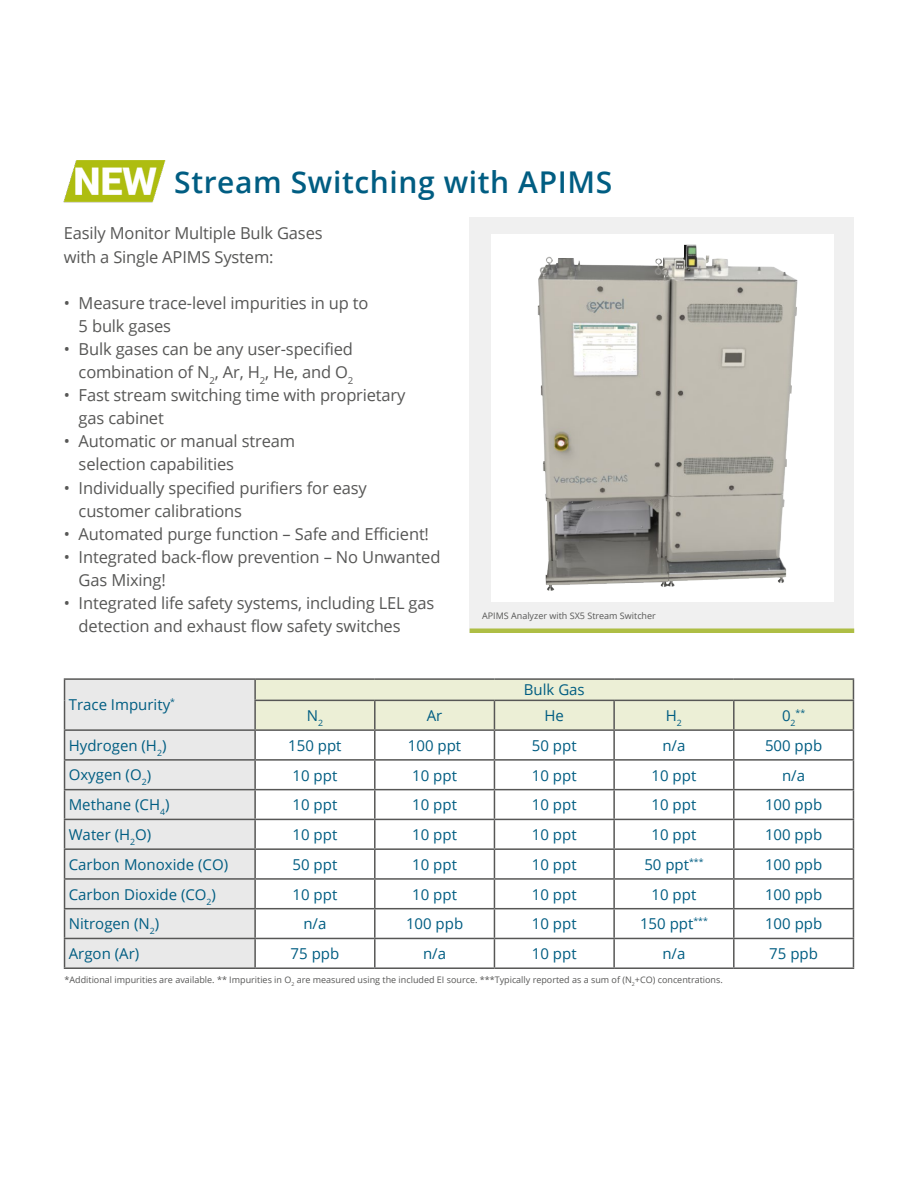
<style>
.page{position:relative;width:918px;height:1188px;background:#fff}
.page>*{position:absolute;margin:0;border:0;box-sizing:border-box;transform-origin:0 0}
.t1{font:600 30px "Open Sans";letter-spacing:.02em;color:#005d82}
.t2{font:16.5px/23.1px "Open Sans";letter-spacing:-.01em;color:#575756}
.t3{font:15px "Open Sans";color:#005d82}
.t4{font:9px "Open Sans";color:#575756}
.t5{font:8.7px "Open Sans";color:#005d82}
</style>
<div class="page">
<img style="left:64px;top:161px;width:101px;height:41px">
<div style="left:470px;top:217px;width:384px;height:416px;background:#f0f0f0"></div>
<div style="left:470px;top:628px;width:384px;height:5px;background:#aebe45"></div>
<div style="left:491px;top:235px;width:342px;height:367px;background:#fff"></div>
<img style="left:537px;top:244px;width:261px;height:347px">
<div style="left:65px;top:680px;width:189px;height:287px;background:#e9e9e9"></div>
<hr style="left:64px;top:678px;width:191px;height:2px;background:#575756">
<hr style="left:255px;top:678px;width:120px;height:2px;background:#575756">
<hr style="left:254px;top:680px;width:2px;height:20px;background:#575756">
<hr style="left:375px;top:678px;width:119px;height:2px;background:#575756">
<hr style="left:494px;top:678px;width:120px;height:2px;background:#575756">
<hr style="left:614px;top:678px;width:120px;height:2px;background:#575756">
<hr style="left:734px;top:678px;width:120px;height:2px;background:#575756">
<hr style="left:254px;top:700px;width:121px;height:1px;background:#575756">
<hr style="left:254px;top:701px;width:2px;height:28px;background:#575756">
<hr style="left:64px;top:729px;width:191px;height:2px;background:#575756">
<hr style="left:254px;top:731px;width:2px;height:28px;background:#575756">
<hr style="left:64px;top:759px;width:191px;height:2px;background:#575756">
<hr style="left:254px;top:761px;width:2px;height:28px;background:#575756">
<hr style="left:64px;top:789px;width:191px;height:1px;background:#575756">
<hr style="left:254px;top:790px;width:2px;height:29px;background:#575756">
<hr style="left:64px;top:819px;width:191px;height:1px;background:#575756">
<hr style="left:254px;top:820px;width:2px;height:28px;background:#575756">
<hr style="left:64px;top:848px;width:191px;height:2px;background:#575756">
<hr style="left:254px;top:850px;width:2px;height:28px;background:#575756">
<hr style="left:64px;top:878px;width:191px;height:2px;background:#575756">
<hr style="left:254px;top:880px;width:2px;height:28px;background:#575756">
<hr style="left:64px;top:908px;width:191px;height:1px;background:#575756">
<hr style="left:254px;top:909px;width:2px;height:29px;background:#575756">
<hr style="left:64px;top:938px;width:191px;height:1px;background:#575756">
<svg style="left:64px;top:680px;width:1px;height:287px"></svg>
<hr style="left:254px;top:939px;width:2px;height:28px;background:#575756">
<svg style="left:255px;top:679px;width:599px;height:288px"></svg>
<hr style="left:64px;top:967px;width:191px;height:2px;background:#575756">
<hr style="left:255px;top:967px;width:120px;height:2px;background:#575756">
<hr style="left:375px;top:967px;width:119px;height:2px;background:#575756">
<hr style="left:494px;top:967px;width:120px;height:2px;background:#575756">
<hr style="left:614px;top:967px;width:120px;height:2px;background:#575756">
<hr style="left:734px;top:967px;width:120px;height:2px;background:#575756">
<h1 class="t1" style="left:174px;top:162px;width:440px">Stream Switching with APIMS</h1>
<p class="t2" style="left:64px;top:221px;width:260px">Easily Monitor Multiple Bulk Gases with a Single APIMS System:</p>
<p class="t2" style="left:79px;top:291px;width:291px;text-indent:-15px">• Measure trace-level impurities in up to<br>5 bulk gases</p>
<p class="t2" style="left:64px;top:337px;width:291px;text-align:right">• Bulk gases can be any user-specified combination of N<sub>2</sub>, Ar, H<sub>2</sub>, He, and O<sub>2</sub></p>
<p class="t2" style="left:79px;top:383px;width:328px;text-indent:-15px">• Fast stream switching time with proprietary gas cabinet</p>
<p class="t2" style="left:79px;top:429px;width:218px;text-indent:-15px">• Automatic or manual stream selection capabilities</p>
<p class="t2" style="left:79px;top:476px;width:290px;text-indent:-15px">• Individually specified purifiers for easy customer calibrations</p>
<p class="t2" style="left:64px;top:522px;width:367px">• Automated purge function – Safe and Efficient!</p>
<p class="t2" style="left:79px;top:545px;width:363px;text-indent:-15px">• Integrated back-flow prevention – No Unwanted<br>Gas Mixing!</p>
<p class="t2" style="left:79px;top:591px;width:357px;text-indent:-15px">• Integrated life safety systems, including LEL gas detection and exhaust flow safety switches</p>
<p class="t4" style="left:482px;top:609px;width:175px">APIMS Analyzer with SX5 Stream Switcher</p>
<p class="t3" style="left:69px;top:695px;width:108px">Trace Impurity<sup>*</sup></p>
<p class="t3" style="left:524px;top:680px;width:62px">Bulk Gas</p>
<p class="t3" style="left:307px;top:705px;width:18px">N<sub>2</sub></p>
<p class="t3" style="left:427px;top:705px;width:17px">Ar</p>
<p class="t3" style="left:545px;top:705px;width:21px">He</p>
<p class="t3" style="left:666px;top:705px;width:18px">H<sub>2</sub></p>
<p class="t3" style="left:782px;top:705px;width:15px">0<sub>2</sub></p>
<p class="t5" style="left:796px;top:707px;width:11px">**</p>
<p class="t3" style="left:69px;top:735px;width:99px">Hydrogen (H<sub>2</sub>)</p>
<p class="t3" style="left:288px;top:735px;width:55px">150 ppt</p>
<p class="t3" style="left:408px;top:735px;width:55px">100 ppt</p>
<p class="t3" style="left:532px;top:735px;width:46px">50 ppt</p>
<p class="t3" style="left:662px;top:735px;width:25px">n/a</p>
<p class="t3" style="left:765px;top:735px;width:59px">500 ppb</p>
<p class="t3" style="left:69px;top:765px;width:84px">Oxygen (O<sub>2</sub>)</p>
<p class="t3" style="left:293px;top:765px;width:46px">10 ppt</p>
<p class="t3" style="left:412px;top:765px;width:46px">10 ppt</p>
<p class="t3" style="left:532px;top:765px;width:46px">10 ppt</p>
<p class="t3" style="left:652px;top:765px;width:46px">10 ppt</p>
<p class="t3" style="left:782px;top:765px;width:25px">n/a</p>
<p class="t3" style="left:69px;top:795px;width:102px">Methane (CH<sub>4</sub>)</p>
<p class="t3" style="left:293px;top:795px;width:46px">10 ppt</p>
<p class="t3" style="left:412px;top:795px;width:46px">10 ppt</p>
<p class="t3" style="left:532px;top:795px;width:46px">10 ppt</p>
<p class="t3" style="left:652px;top:795px;width:46px">10 ppt</p>
<p class="t3" style="left:765px;top:795px;width:59px">100 ppb</p>
<p class="t3" style="left:69px;top:824px;width:84px">Water (H<sub>2</sub>O)</p>
<p class="t3" style="left:293px;top:824px;width:46px">10 ppt</p>
<p class="t3" style="left:412px;top:824px;width:46px">10 ppt</p>
<p class="t3" style="left:532px;top:824px;width:46px">10 ppt</p>
<p class="t3" style="left:652px;top:824px;width:46px">10 ppt</p>
<p class="t3" style="left:765px;top:824px;width:59px">100 ppb</p>
<p class="t3" style="left:69px;top:854px;width:161px">Carbon Monoxide (CO)</p>
<p class="t3" style="left:293px;top:854px;width:46px">50 ppt</p>
<p class="t3" style="left:412px;top:854px;width:46px">10 ppt</p>
<p class="t3" style="left:532px;top:854px;width:46px">10 ppt</p>
<p class="t3" style="left:644px;top:854px;width:61px">50 ppt<sup>***</sup></p>
<p class="t3" style="left:765px;top:854px;width:59px">100 ppb</p>
<p class="t3" style="left:69px;top:884px;width:149px">Carbon Dioxide (CO<sub>2</sub>)</p>
<p class="t3" style="left:293px;top:884px;width:46px">10 ppt</p>
<p class="t3" style="left:412px;top:884px;width:46px">10 ppt</p>
<p class="t3" style="left:532px;top:884px;width:46px">10 ppt</p>
<p class="t3" style="left:652px;top:884px;width:46px">10 ppt</p>
<p class="t3" style="left:765px;top:884px;width:59px">100 ppb</p>
<p class="t3" style="left:69px;top:914px;width:92px">Nitrogen (N<sub>2</sub>)</p>
<p class="t3" style="left:303px;top:914px;width:25px">n/a</p>
<p class="t3" style="left:406px;top:914px;width:59px">100 ppb</p>
<p class="t3" style="left:532px;top:914px;width:46px">10 ppt</p>
<p class="t3" style="left:640px;top:914px;width:69px">150 ppt<sup>***</sup></p>
<p class="t3" style="left:765px;top:914px;width:59px">100 ppb</p>
<p class="t3" style="left:69px;top:943px;width:72px">Argon (Ar)</p>
<p class="t3" style="left:291px;top:943px;width:50px">75 ppb</p>
<p class="t3" style="left:423px;top:943px;width:25px">n/a</p>
<p class="t3" style="left:532px;top:943px;width:46px">10 ppt</p>
<p class="t3" style="left:662px;top:943px;width:25px">n/a</p>
<p class="t3" style="left:769px;top:943px;width:50px">75 ppb</p>
<p class="t4" style="left:65px;top:973px;width:660px">*Additional impurities are available. ** Impurities in O<sub>2</sub> are measured using the included EI source. ***Typically reported as a sum of (N<sub>2</sub>+CO) concentrations.</p>
</div>
